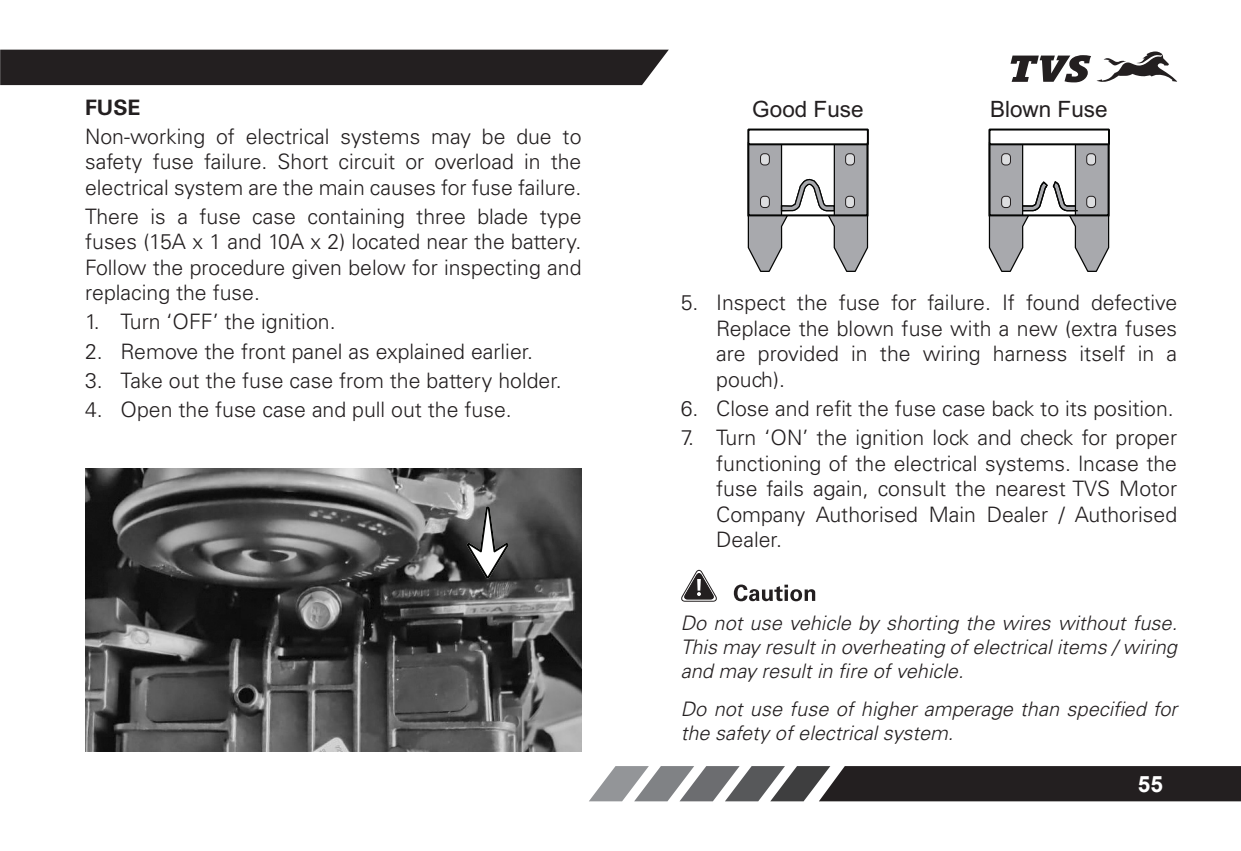
<style>
.page{position:relative;width:1241px;height:851px;background:#fff}
.page>*{position:absolute;margin:0;border:0;box-sizing:border-box;transform-origin:0 0}
.t1{font:22.5px "Arial";color:#231f20}
.t2{font:700 22.5px "Arial";color:#fff}
.Paragraph_Style_1{font:300 21.25px/25.5px "Univers LT Std";color:#231f20;text-align:justify}
.Main_Heading{font:300 21.25px/25.5px "Univers LT Std";color:#231f20;text-align:justify}
.Main_Heading-2{font:700 21.25px "Univers LT Std";color:#231f20}
.Paragraph_Style_2{font:italic 300 20px/24px "Univers LT Std";color:#231f20;text-align:justify}
</style>
<div class="page">
<svg style="left:1096px;top:51px;width:80px;height:31px"></svg>
<svg style="left:1010px;top:55px;width:80px;height:27px"></svg>
<div style="left:0;top:50px;width:668px;height:35px;background:#231f20"></div>
<svg style="left:589px;top:766px;width:651px;height:35px;background:#4f4c4e"></svg>
<img style="left:85px;top:468px;width:496px;height:283px">
<svg style="left:466px;top:506px;width:42px;height:72px"></svg>
<svg style="left:733px;top:584px;width:82px;height:17px"></svg>
<svg style="left:681px;top:569px;width:36px;height:32px"></svg>
<div style="left:747px;top:128px;width:121px;height:17px;border:2px solid #040504"></div>
<svg style="left:747px;top:141px;width:121px;height:131px"></svg>
<div style="left:760px;top:154px;width:9px;height:11px;background:#dcdddf;border-radius:4px"></div>
<div style="left:760px;top:153px;width:9px;height:12px;border:1px solid #231f20;border-radius:4px"></div>
<div style="left:845px;top:154px;width:9px;height:11px;background:#dcdddf;border-radius:4px"></div>
<div style="left:845px;top:153px;width:9px;height:12px;border:1px solid #231f20;border-radius:4px"></div>
<div style="left:760px;top:196px;width:9px;height:11px;background:#dcdddf;border-radius:4px"></div>
<div style="left:760px;top:196px;width:9px;height:12px;border:1px solid #231f20;border-radius:4px"></div>
<div style="left:845px;top:196px;width:9px;height:11px;background:#dcdddf;border-radius:4px"></div>
<div style="left:845px;top:196px;width:9px;height:12px;border:1px solid #231f20;border-radius:4px"></div>
<div style="left:988px;top:128px;width:121px;height:17px;border:2px solid #040504"></div>
<svg style="left:988px;top:141px;width:121px;height:131px"></svg>
<div style="left:1001px;top:154px;width:9px;height:11px;background:#dcdddf;border-radius:4px"></div>
<div style="left:1001px;top:153px;width:9px;height:12px;border:1px solid #231f20;border-radius:4px"></div>
<div style="left:1086px;top:154px;width:9px;height:11px;background:#dcdddf;border-radius:4px"></div>
<div style="left:1086px;top:153px;width:9px;height:12px;border:1px solid #231f20;border-radius:4px"></div>
<div style="left:1001px;top:196px;width:9px;height:11px;background:#dcdddf;border-radius:4px"></div>
<div style="left:1001px;top:196px;width:9px;height:12px;border:1px solid #231f20;border-radius:4px"></div>
<div style="left:1086px;top:196px;width:9px;height:11px;background:#dcdddf;border-radius:4px"></div>
<div style="left:1086px;top:196px;width:9px;height:12px;border:1px solid #231f20;border-radius:4px"></div>
<p class="Main_Heading-2" style="left:85px;top:95px;width:57px">FUSE</p>
<p class="Main_Heading" style="left:85px;top:123px;width:498px">Non-working of electrical systems may be due to safety fuse failure. Short circuit or overload in the electrical system are the main causes for fuse failure.</p>
<p class="Paragraph_Style_1" style="left:85px;top:203px;width:498px">There is a fuse case containing three blade type fuses (15A x 1 and 10A x 2) located near the battery.<br>Follow the procedure given below for inspecting and replacing the fuse.</p>
<p class="Paragraph_Style_1" style="left:85px;top:309px;width:252px">1. Turn ‘OFF’ the ignition.</p>
<p class="Paragraph_Style_1" style="left:85px;top:338px;width:449px">2. Remove the front panel as explained earlier.</p>
<p class="Paragraph_Style_1" style="left:85px;top:367px;width:478px">3. Take out the fuse case from the battery holder.</p>
<p class="Paragraph_Style_1" style="left:85px;top:396px;width:428px">4. Open the fuse case and pull out the fuse.</p>
<p class="t1" style="left:752px;top:96px;width:113px">Good Fuse</p>
<p class="t1" style="left:989px;top:96px;width:119px">Blown Fuse</p>
<p class="Paragraph_Style_1" style="left:716px;top:290px;width:462px;text-indent:-35px">5. Inspect the fuse for failure. If found defective Replace the blown fuse with a new (extra fuses are provided in the wiring harness itself in a pouch).</p>
<p class="Paragraph_Style_1" style="left:680px;top:395px;width:494px">6. Close and refit the fuse case back to its position.</p>
<p class="Paragraph_Style_1" style="left:716px;top:425px;width:462px;text-indent:-35px">7. Turn ‘ON’ the ignition lock and check for proper functioning of the electrical systems. lncase the fuse fails again, consult the nearest TVS Motor Company Authorised Main Dealer / Authorised Dealer.</p>
<p class="Paragraph_Style_2" style="left:680px;top:611px;width:498px">Do not use vehicle by shorting the wires without fuse.<br>This may result in overheating of electrical items / wiring and may result in fire of vehicle.</p>
<p class="Paragraph_Style_2" style="left:680px;top:697px;width:498px">Do not use fuse of higher amperage than specified for the safety of electrical system.</p>
<p class="t2" style="left:1137px;top:768px;width:27px">55</p>
</div>
